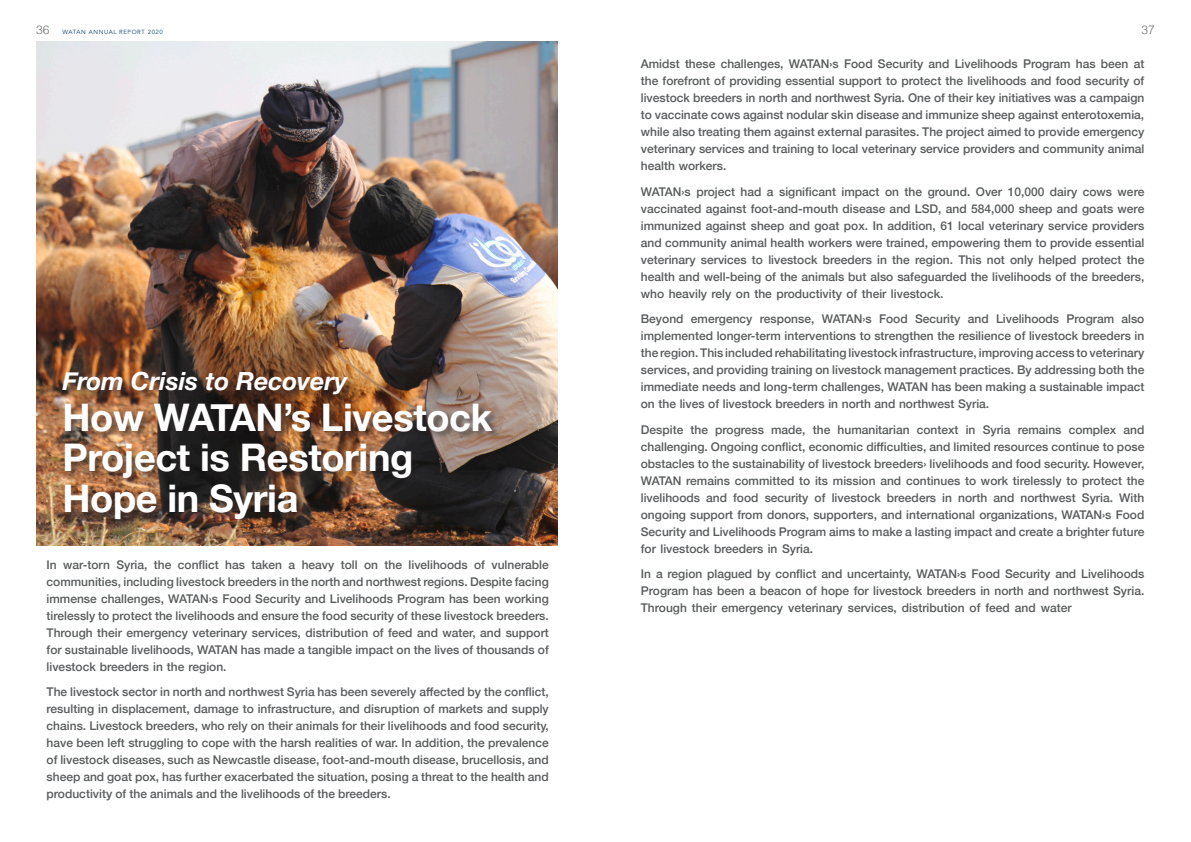
<style>
.page{position:relative;width:1191px;height:842px;background:#fff}
.page>*{position:absolute;margin:0;border:0;box-sizing:border-box;transform-origin:0 0}
.t1{font:700 38px/40.7px "Helvetica Neue";letter-spacing:-.01em;color:#fff}
.t2{font:italic 700 25px "Helvetica Neue";color:#fff}
.t3{font:500 12px/17px "Helvetica Neue";color:#585b5c;text-align:justify}
.t4{font:300 12px "Helvetica";color:#6c6d70}
.t5{font:6px "Avenir";letter-spacing:.1em;color:#0c416e}
.s1{font-family:"Helvetica";font-weight:300;font-size:12px;color:#6c6d70}
</style>
<div class="page">
<img style="left:36px;top:42px;width:522px;height:504px">
<div style="left:61px;top:371px;width:440px;height:157px;background:#231f20;opacity:.6"></div>
<p class="t5" style="left:36px;top:28px;width:128px"><span class="s1">36</span> WATAN ANNUAL REPORT 2020</p>
<p class="t4" style="left:1141px;top:20px;width:15px">37</p>
<p class="t2" style="left:62px;top:362px;width:286px">From Crisis to Recovery</p>
<p class="t1" style="left:62px;top:398px;width:431px">How WATAN’s Livestock<br>Project is Restoring<br>Hope in Syria</p>
<p class="t3" style="left:47px;top:555px;width:504px">In war-torn Syria, the conflict has taken a heavy toll on the livelihoods of vulnerable communities, including livestock breeders in the north and northwest regions. Despite facing immense challenges, WATAN›s Food Security and Livelihoods Program has been working tirelessly to protect the livelihoods and ensure the food security of these livestock breeders.<br>Through their emergency veterinary services, distribution of feed and water, and support for sustainable livelihoods, WATAN has made a tangible impact on the lives of thousands of livestock breeders in the region.</p>
<p class="t3" style="left:47px;top:682px;width:504px">The livestock sector in north and northwest Syria has been severely affected by the conflict, resulting in displacement, damage to infrastructure, and disruption of markets and supply chains. Livestock breeders, who rely on their animals for their livelihoods and food security, have been left struggling to cope with the harsh realities of war. In addition, the prevalence of livestock diseases, such as Newcastle disease, foot-and-mouth disease, brucellosis, and sheep and goat pox, has further exacerbated the situation, posing a threat to the health and productivity of the animals and the livelihoods of the breeders.</p>
<p class="t3" style="left:641px;top:55px;width:505px">Amidst these challenges, WATAN›s Food Security and Livelihoods Program has been at the forefront of providing essential support to protect the livelihoods and food security of livestock breeders in north and northwest Syria. One of their key initiatives was a campaign to vaccinate cows against nodular skin disease and immunize sheep against enterotoxemia, while also treating them against external parasites. The project aimed to provide emergency veterinary services and training to local veterinary service providers and community animal health workers.</p>
<p class="t3" style="left:641px;top:182px;width:505px">WATAN›s project had a significant impact on the ground. Over 10,000 dairy cows were vaccinated against foot-and-mouth disease and LSD, and 584,000 sheep and goats were immunized against sheep and goat pox. In addition, 61 local veterinary service providers and community animal health workers were trained, empowering them to provide essential veterinary services to livestock breeders in the region. This not only helped protect the health and well-being of the animals but also safeguarded the livelihoods of the breeders, who heavily rely on the productivity of their livestock.</p>
<p class="t3" style="left:641px;top:310px;width:505px">Beyond emergency response, WATAN›s Food Security and Livelihoods Program also implemented longer-term interventions to strengthen the resilience of livestock breeders in the region. This included rehabilitating livestock infrastructure, improving access to veterinary services, and providing training on livestock management practices. By addressing both the immediate needs and long-term challenges, WATAN has been making a sustainable impact on the lives of livestock breeders in north and northwest Syria.</p>
<p class="t3" style="left:641px;top:420px;width:505px">Despite the progress made, the humanitarian context in Syria remains complex and challenging. Ongoing conflict, economic difficulties, and limited resources continue to pose obstacles to the sustainability of livestock breeders› livelihoods and food security. However, WATAN remains committed to its mission and continues to work tirelessly to protect the livelihoods and food security of livestock breeders in north and northwest Syria. With ongoing support from donors, supporters, and international organizations, WATAN›s Food Security and Livelihoods Program aims to make a lasting impact and create a brighter future for livestock breeders in Syria.</p>
<p class="t3" style="left:641px;top:565px;width:505px">In a region plagued by conflict and uncertainty, WATAN›s Food Security and Livelihoods Program has been a beacon of hope for livestock breeders in north and northwest Syria.<br>Through their emergency veterinary services, distribution of feed and water</p>
</div>
